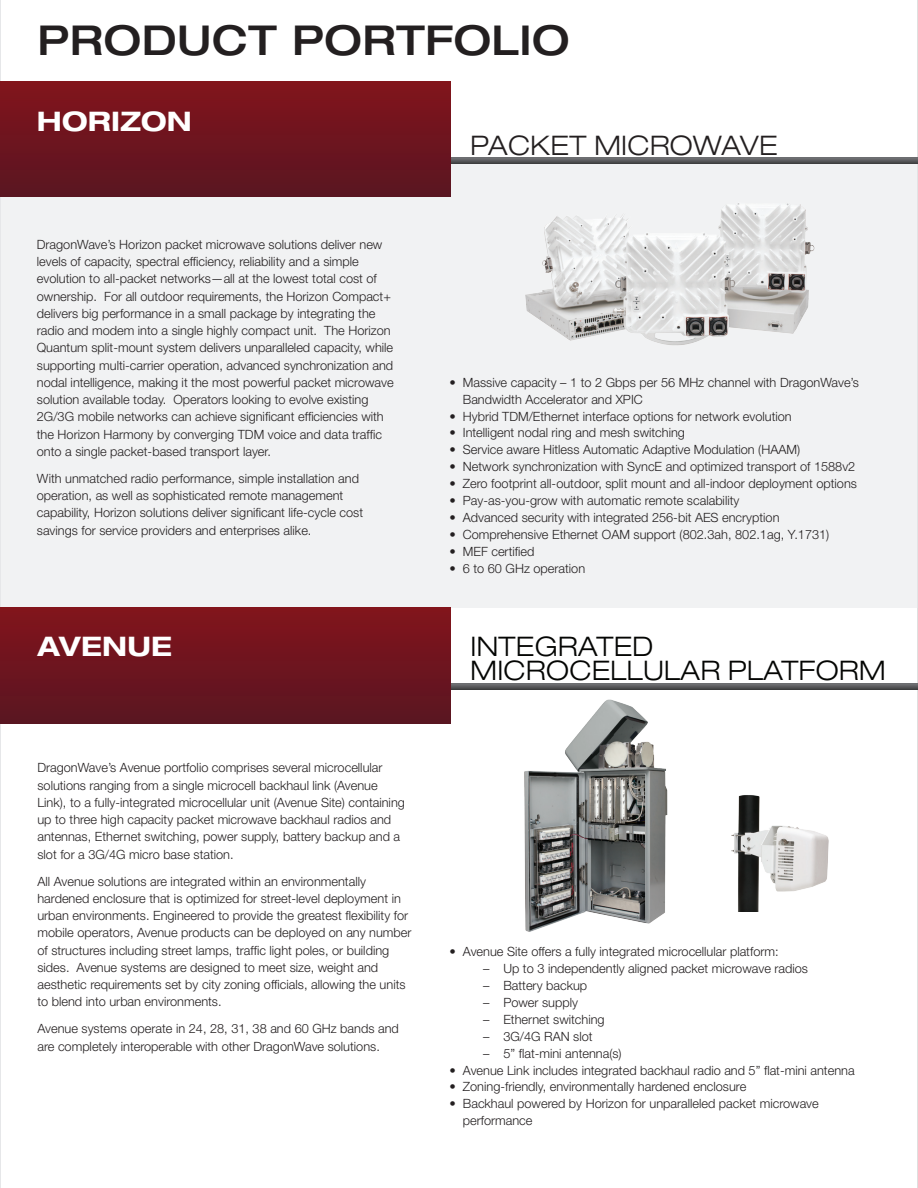
<style>
.page{position:relative;width:918px;height:1188px;background:#fff}
.page>*{position:absolute;margin:0;border:0;box-sizing:border-box;transform-origin:0 0}
.t1{font:500 expanded 41.25px "Helvetica Neue LT Pro";color:#231f20}
.t2{font:300 expanded 27px "Helvetica Neue LT Pro";letter-spacing:.01em;color:#040503}
.t3{font:300 expanded 27px "Helvetica Neue LT Pro";letter-spacing:.01em;color:#231f20}
.t4{font:700 expanded 27px "Helvetica Neue LT Pro";letter-spacing:.01em;color:#fff}
.t5{font:300 12.75px/17.2px "Helvetica Neue LT Pro";color:#231f20}
</style>
<div class="page">
<hr style="left:917px;top:0;width:1px;height:1188px;background:#000">
<hr style="left:0;top:0;width:1px;height:1188px;background:#e6e7e9">
<div style="left:1px;top:161px;width:917px;height:446px;background:#f1f2f3"></div>
<svg style="left:451px;top:158px;width:467px;height:6px;background:#565759"></svg>
<svg style="left:451px;top:684px;width:467px;height:6px;background:#555658"></svg>
<div style="left:0;top:81px;width:451px;height:116px;background:linear-gradient(to bottom,#82141c,#5a1521)"></div>
<div style="left:1px;top:607px;width:450px;height:116px;background:linear-gradient(to bottom,#82141c,#5a1521)"></div>
<img style="left:525px;top:203px;width:290px;height:142px">
<img style="left:524px;top:699px;width:144px;height:233px">
<img style="left:731px;top:795px;width:98px;height:117px">
<h1 class="t1" style="left:37px;top:14px;width:68px">PRODUCT</h1>
<h1 class="t1" style="left:292px;top:14px;width:67px">PORT</h1>
<h1 class="t1" style="left:425px;top:14px;width:58px">FOLIO</h1>
<h2 class="t4" style="left:37px;top:104px;width:157px">HORIZON</h2>
<p class="t5" style="left:37px;top:235px;width:358px">DragonWave’s Horizon packet microwave solutions deliver new levels of capacity, spectral efficiency, reliability and a simple evolution to all-packet networks—all at the lowest total cost of ownership. For all outdoor requirements, the Horizon Compact+ delivers big performance in a small package by integrating the radio and modem into a single highly compact unit. The Horizon Quantum split-mount system delivers unparalleled capacity, while supporting multi-carrier operation, advanced synchronization and nodal intelligence, making it the most powerful packet microwave solution available today. Operators looking to evolve existing 2G/3G mobile networks can achieve significant efficiencies with the Horizon Harmony by converging TDM voice and data traffic onto a single packet-based transport layer.</p>
<p class="t5" style="left:37px;top:469px;width:328px">With unmatched radio performance, simple installation and operation, as well as sophisticated remote management capability, Horizon solutions deliver significant life-cycle cost savings for service providers and enterprises alike.</p>
<h2 class="t3" style="left:470px;top:129px;width:309px">PACKET MICROWAVE</h2>
<p class="t5" style="left:463px;top:374px;width:398px;text-indent:-14px">• Massive capacity – 1 to 2 Gbps per 56 MHz channel with DragonWave’s<br>Bandwidth Accelerator and XPIC</p>
<p class="t5" style="left:449px;top:407px;width:344px">• Hybrid TDM/Ethernet interface options for network evolution</p>
<p class="t5" style="left:449px;top:424px;width:237px">• Intelligent nodal ring and mesh switching</p>
<p class="t5" style="left:449px;top:441px;width:352px">• Service aware Hitless Automatic Adaptive Modulation (HAAM)</p>
<p class="t5" style="left:449px;top:458px;width:408px">• Network synchronization with SyncE and optimized transport of 1588v2</p>
<p class="t5" style="left:449px;top:475px;width:409px">• Zero footprint all-outdoor, split mount and all-indoor deployment options</p>
<p class="t5" style="left:449px;top:492px;width:292px">• Pay-as-you-grow with automatic remote scalability</p>
<p class="t5" style="left:449px;top:508px;width:332px">• Advanced security with integrated 256-bit AES encryption</p>
<p class="t5" style="left:449px;top:525px;width:382px">• Comprehensive Ethernet OAM support (802.3ah, 802.1ag, Y.1731)</p>
<p class="t5" style="left:449px;top:542px;width:87px">• MEF certified</p>
<p class="t5" style="left:449px;top:559px;width:137px">• 6 to 60 GHz operation</p>
<h2 class="t4" style="left:37px;top:629px;width:136px">AVENUE</h2>
<h2 class="t2" style="left:471px;top:630px;width:107px">INTEGRATE</h2>
<h2 class="t2" style="left:633px;top:630px;width:23px">D</h2>
<h2 class="t2" style="left:471px;top:654px;width:47px">MICROCE</h2>
<h2 class="t2" style="left:610px;top:654px;width:229px">LLULAR PLATFORM</h2>
<p class="t5" style="left:37px;top:759px;width:369px">DragonWave’s Avenue portfolio comprises several microcellular solutions ranging from a single microcell backhaul link (Avenue Link), to a fully-integrated microcellular unit (Avenue Site) containing up to three high capacity packet microwave backhaul radios and antennas, Ethernet switching, power supply, battery backup and a slot for a 3G/4G micro base station.</p>
<p class="t5" style="left:37px;top:872px;width:376px">All Avenue solutions are integrated within an environmentally hardened enclosure that is optimized for street-level deployment in urban environments. Engineered to provide the greatest flexibility for mobile operators, Avenue products can be deployed on any number of structures including street lamps, traffic light poles, or building sides. Avenue systems are designed to meet size, weight and aesthetic requirements set by city zoning officials, allowing the units to blend into urban environments.</p>
<p class="t5" style="left:37px;top:1020px;width:363px">Avenue systems operate in 24, 28, 31, 38 and 60 GHz bands and are completely interoperable with other DragonWave solutions.</p>
<p class="t5" style="left:449px;top:943px;width:331px">• Avenue Site offers a fully integrated microcellular platform:</p>
<p class="t5" style="left:483px;top:960px;width:326px">– Up to 3 independently aligned packet microwave radios</p>
<p class="t5" style="left:483px;top:977px;width:106px">– Battery backup</p>
<p class="t5" style="left:483px;top:994px;width:96px">– Power supply</p>
<p class="t5" style="left:483px;top:1011px;width:123px">– Ethernet switching</p>
<p class="t5" style="left:483px;top:1027px;width:111px">– 3G/4G RAN slot</p>
<p class="t5" style="left:483px;top:1044px;width:140px">– 5” flat-mini antenna(s)</p>
<p class="t5" style="left:449px;top:1061px;width:407px">• Avenue Link includes integrated backhaul radio and 5” flat-mini antenna</p>
<p class="t5" style="left:449px;top:1078px;width:298px">• Zoning-friendly, environmentally hardened enclosure</p>
<p class="t5" style="left:463px;top:1095px;width:357px;text-indent:-14px">• Backhaul powered by Horizon for unparalleled packet microwave performance</p>
</div>
